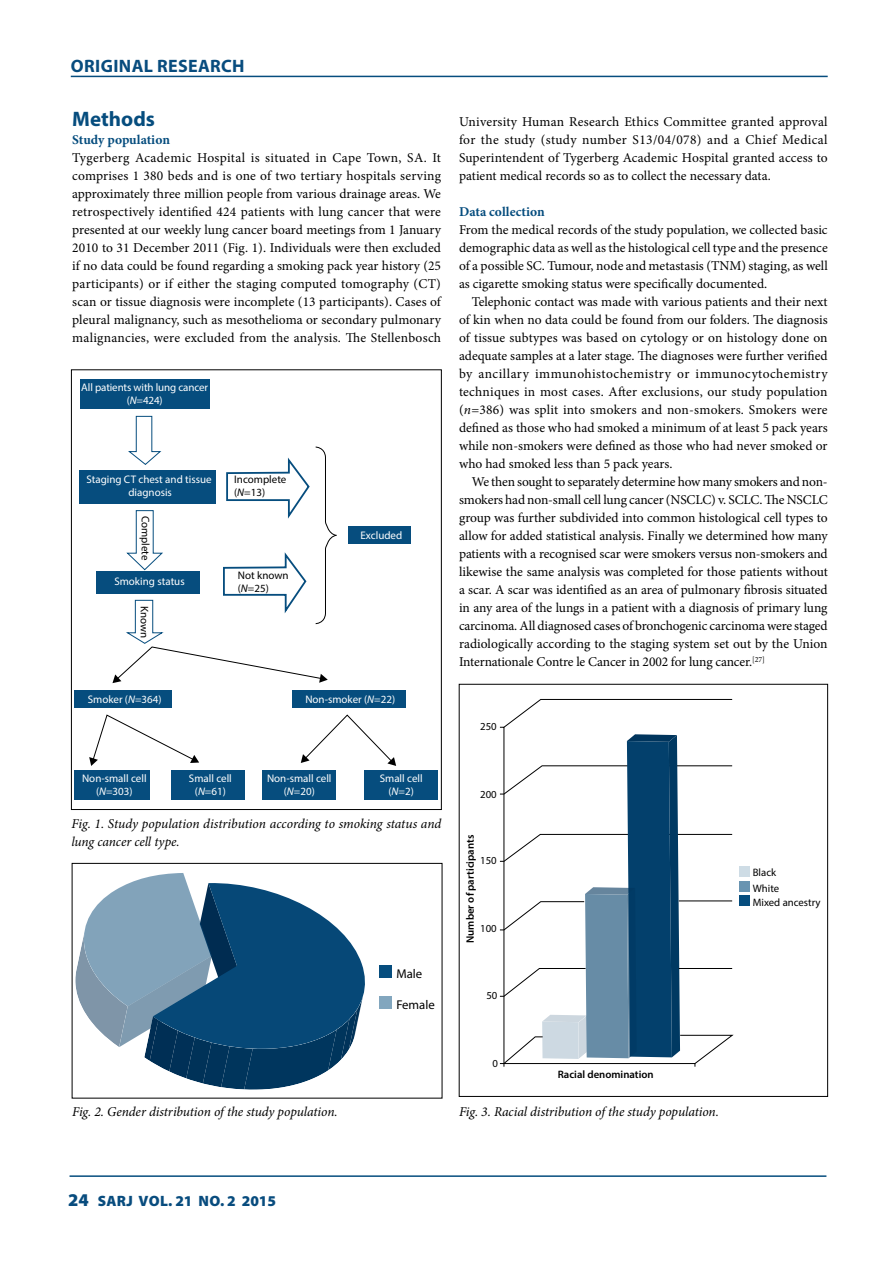
<style>
.page{position:relative;width:893px;height:1263px;background:#fff}
.page>*{position:absolute;margin:0;border:0;box-sizing:border-box;transform-origin:0 0}
.t1{font:700 21px "Myriad Pro";color:#064d7e}
.t2{font:700 18px "Myriad Pro";letter-spacing:.02em;color:#084c7e}
.t3{font:900 15px "Myriad Pro";letter-spacing:.015em;color:#084c7e}
.t4{font:13.5px/18px "Minion Pro";color:#000;text-align:justify}
.t5{font:italic 13.5px/18px "Minion Pro";letter-spacing:-.005em;color:#000}
.t6{font:700 13.5px "Minion Pro";color:#064d7e}
.t7{font:12.75px "Myriad Pro";color:#000}
.t8{font:10.95px/13.2px "Myriad Pro";color:#fff;text-align:center}
.t9{font:10.95px/13.2px "Myriad Pro";letter-spacing:-.005em;color:#000}
.t10{font:10.8px/15.3px "Myriad Pro";color:#000}
.t11{font:600 10.8px "Myriad Pro";color:#000}
.s1{font-style:italic}
.s2{font-size:18px}
</style>
<div class="page">
<hr style="left:71px;top:76px;width:757px;height:1px;background:#064d7e">
<div style="left:80px;top:380px;width:130px;height:29px;background:#064d7e"></div>
<div style="left:80px;top:470px;width:136px;height:33px;background:#064d7e"></div>
<div style="left:96px;top:571px;width:104px;height:23px;background:#064d7e"></div>
<div style="left:75px;top:690px;width:97px;height:18px;background:#064d7e"></div>
<div style="left:292px;top:690px;width:113px;height:18px;background:#064d7e"></div>
<div style="left:349px;top:527px;width:62px;height:17px;background:#064d7e"></div>
<div style="left:75px;top:770px;width:75px;height:29px;background:#064d7e"></div>
<div style="left:172px;top:770px;width:73px;height:29px;background:#064d7e"></div>
<div style="left:263px;top:770px;width:73px;height:29px;background:#064d7e"></div>
<div style="left:364px;top:770px;width:74px;height:29px;background:#064d7e"></div>
<svg style="left:112px;top:415px;width:225px;height:268px"></svg>
<svg style="left:89px;top:714px;width:110px;height:52px"></svg>
<svg style="left:301px;top:714px;width:95px;height:52px"></svg>
<svg style="left:75px;top:873px;width:290px;height:217px"></svg>
<div style="left:379px;top:966px;width:12px;height:12px;background:#064d7e"></div>
<div style="left:379px;top:997px;width:12px;height:12px;background:#82a6be"></div>
<div style="left:72px;top:863px;width:370px;height:235px;border:1px solid #000"></div>
<div style="left:739px;top:896px;width:10px;height:10px;background:#064d7e"></div>
<div style="left:739px;top:881px;width:10px;height:11px;background:#6994b1"></div>
<div style="left:739px;top:866px;width:10px;height:10px;background:#cedce5"></div>
<svg style="left:499px;top:698px;width:235px;height:369px"></svg>
<hr style="left:679px;top:968px;width:53px;height:1px;background:#000">
<div style="left:459px;top:684px;width:369px;height:412px;border:1px solid #000"></div>
<hr style="left:70px;top:1175px;width:756px;height:2px;background:#064d7e">
<h2 class="t2" style="left:71px;top:54px;width:175px">ORIGINAL RESEARCH</h2>
<h1 class="t1" style="left:72px;top:105px;width:84px">Methods</h1>
<p class="t6" style="left:72px;top:130px;width:99px">Study population</p>
<p class="t4" style="left:72px;top:149px;width:370px">Tygerberg Academic Hospital is situated in Cape Town, SA. It comprises 1 380 beds and is one of two tertiary hospitals serving approximately three million people from various drainage areas. We retrospectively identified 424 patients with lung cancer that were presented at our weekly lung cancer board meetings from 1 January 2010 to 31 December 2011 (Fig. 1). Individuals were then excluded if no data could be found regarding a smoking pack year history (25 participants) or if either the staging computed tomography (CT) scan or tissue diagnosis were incomplete (13 participants). Cases of pleural malignancy, such as mesothelioma or secondary pulmonary malignancies, were excluded from the analysis. The Stellenbosch</p>
<p class="t8" style="left:81px;top:380px;width:128px">All patients with lung cancer (<span class="s1">N</span>=424)</p>
<p class="t8" style="left:86px;top:473px;width:127px">Staging CT chest and tissue diagnosis</p>
<p class="t9" style="left:152px;top:516px;width:46px;rotate:90deg">Complete</p>
<p class="t8" style="left:114px;top:575px;width:72px">Smoking status</p>
<p class="t9" style="left:151px;top:606px;width:33px;rotate:90deg">Known</p>
<p class="t9" style="left:234px;top:473px;width:54px">Incomplete (<span class="s1">N</span>=13)</p>
<p class="t9" style="left:238px;top:568px;width:52px">Not known (<span class="s1">N</span>=25)</p>
<p class="t8" style="left:360px;top:529px;width:43px">Excluded</p>
<p class="t8" style="left:88px;top:693px;width:75px">Smoker (<span class="s1">N</span>=364)</p>
<p class="t8" style="left:305px;top:693px;width:91px">Non-smoker (<span class="s1">N</span>=22)</p>
<p class="t4" style="left:459px;top:113px;width:370px">University Human Research Ethics Committee granted approval for the study (study number S13/04/078) and a Chief Medical Superintendent of Tygerberg Academic Hospital granted access to patient medical records so as to collect the necessary data.</p>
<p class="t6" style="left:459px;top:202px;width:87px">Data collection</p>
<p class="t4" style="left:459px;top:221px;width:370px">From the medical records of the study population, we collected basic demographic data as well as the histological cell type and the presence of a possible SC. Tumour, node and metastasis (TNM) staging, as well as cigarette smoking status were specifically documented.</p>
<p class="t4" style="left:459px;top:293px;width:370px;text-indent:13px">Telephonic contact was made with various patients and their next of kin when no data could be found from our folders. The diagnosis of tissue subtypes was based on cytology or on histology done on adequate samples at a later stage. The diagnoses were further verified by ancillary immunohistochemistry or immunocytochemistry techniques in most cases. After exclusions, our study population (<span class="s1">n</span>=386) was split into smokers and non-smokers. Smokers were defined as those who had smoked a minimum of at least 5 pack years while non-smokers were defined as those who had never smoked or who had smoked less than 5 pack years.</p>
<p class="t4" style="left:459px;top:473px;width:370px;text-indent:13px">We then sought to separately determine how many smokers and non&shy;smokers had non-small cell lung cancer (NSCLC) v. SCLC. The NSCLC group was further subdivided into common histological cell types to allow for added statistical analysis. Finally we determined how many patients with a recognised scar were smokers versus non-smokers and likewise the same analysis was completed for those patients without a scar. A scar was identified as an area of pulmonary fibrosis situated in any area of the lungs in a patient with a diagnosis of primary lung carcinoma. All diagnosed cases of bronchogenic carcinoma were staged radiologically according to the staging system set out by the Union Internationale Contre le Cancer in 2002 for lung cancer.<sup>[27]</sup></p>
<p class="t10" style="left:480px;top:719px;width:18px">250</p>
<p class="t8" style="left:82px;top:772px;width:66px">Non-small cell (<span class="s1">N</span>=303)</p>
<p class="t8" style="left:189px;top:772px;width:44px">Small cell (<span class="s1">N</span>=61)</p>
<p class="t8" style="left:267px;top:772px;width:66px">Non-small cell (<span class="s1">N</span>=20)</p>
<p class="t8" style="left:380px;top:772px;width:44px">Small cell (<span class="s1">N</span>=2)</p>
<p class="t5" style="left:71px;top:815px;width:372px">Fig. 1. Study population distribution according to smoking status and lung cancer cell type.</p>
<p class="t7" style="left:396px;top:966px;width:27px">Male</p>
<p class="t7" style="left:396px;top:997px;width:40px">Female</p>
<p class="t10" style="left:480px;top:786px;width:18px">200</p>
<p class="t11" style="left:463px;top:943px;width:110px;rotate:-90deg">Number of participants</p>
<p class="t10" style="left:480px;top:853px;width:18px">150</p>
<p class="t10" style="left:480px;top:920px;width:18px">100</p>
<p class="t10" style="left:486px;top:988px;width:13px">50</p>
<p class="t10" style="left:753px;top:865px;width:28px">Black<br>White</p>
<p class="t10" style="left:753px;top:894px;width:69px">Mixed ancestry</p>
<p class="t5" style="left:72px;top:1103px;width:267px">Fig. 2. Gender distribution of the study population.</p>
<p class="t10" style="left:492px;top:1055px;width:7px">0</p>
<p class="t11" style="left:558px;top:1067px;width:97px">Racial denomination</p>
<p class="t5" style="left:459px;top:1103px;width:261px">Fig. 3. Racial distribution of the study population.</p>
<p class="t3" style="left:68px;top:1192px;width:210px"><span class="s2">24</span> SARJ VOL. 21 NO. 2 2015</p>
</div>
